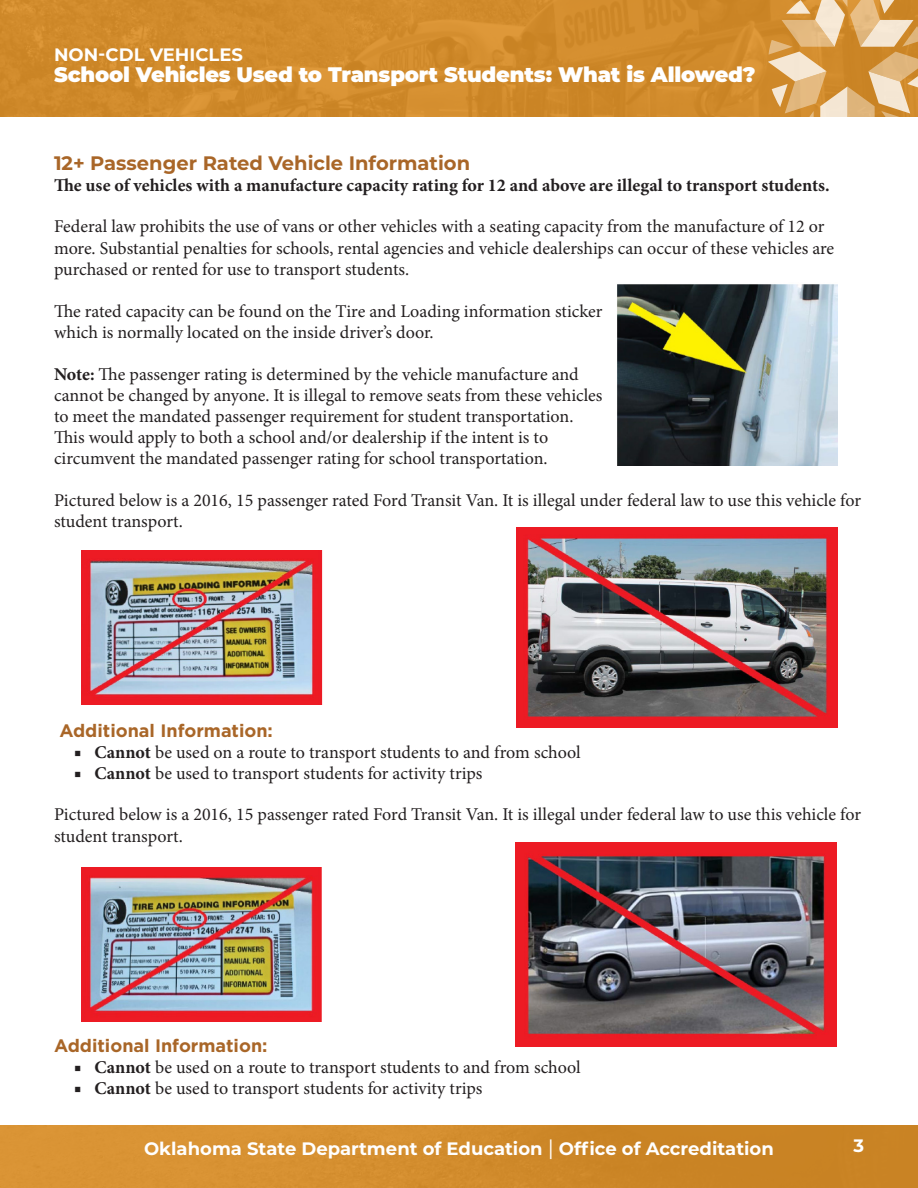
<style>
.page{position:relative;width:918px;height:1188px;background:#fff}
.page>*{position:absolute;margin:0;border:0;box-sizing:border-box;transform-origin:0 0}
.t1{font:900 21px "Montserrat";letter-spacing:-.01em;color:#fff}
.Header_2{font:700 19.5px "Montserrat";color:#a96628}
.Body{font:18px/21px "Minion Pro";letter-spacing:-.005em;color:#231f20}
.Body-2{font:700 18px "Minion Pro";color:#231f20}
.t2{font:700 18px "Montserrat";color:#fff}
.t3{font:700 18px "Gotham";color:#a96628}
.s1{font-weight:700}
.s2{font-weight:400;font-size:21px}
</style>
<div class="page">
<div style="left:0;top:1125px;width:918px;height:63px;background:#d28c2d"></div>
<div style="left:0;top:0;width:918px;height:117px;background:#d18b2b"></div>
<svg style="left:768px;top:0;width:150px;height:117px"></svg>
<img style="left:81px;top:550px;width:242px;height:154px">
<img style="left:517px;top:527px;width:321px;height:200px">
<img style="left:617px;top:284px;width:221px;height:181px">
<img style="left:81px;top:868px;width:240px;height:153px">
<img style="left:515px;top:842px;width:322px;height:204px">
<h1 class="t2" style="left:54px;top:41px;width:190px">NON-CDL VEHICLES</h1>
<h1 class="t1" style="left:54px;top:58px;width:703px">School Vehicles Used to Transport Students: What is Allowed?</h1>
<h2 class="Header_2" style="left:54px;top:149px;width:418px">12+ Passenger Rated Vehicle Information</h2>
<p class="Body-2" style="left:54px;top:172px;width:777px">The use of vehicles with a manufacture capacity rating for 12 and above are illegal to transport students.</p>
<p class="Body" style="left:54px;top:216px;width:782px">Federal law prohibits the use of vans or other vehicles with a seating capacity from the manufacture of 12 or more. Substantial penalties for schools, rental agencies and vehicle dealerships can occur of these vehicles are purchased or rented for use to transport students.</p>
<p class="Body" style="left:54px;top:300px;width:550px">The rated capacity can be found on the Tire and Loading information sticker which is normally located on the inside driver’s door.</p>
<p class="Body" style="left:54px;top:363px;width:550px"><span class="s1">Note:</span> The passenger rating is determined by the vehicle manufacture and cannot be changed by anyone. It is illegal to remove seats from these vehicles to meet the mandated passenger requirement for student transportation.<br>This would apply to both a school and/or dealership if the intent is to circumvent the mandated passenger rating for school transportation.</p>
<p class="Body" style="left:54px;top:489px;width:809px">Pictured below is a 2016, 15 passenger rated Ford Transit Van. It is illegal under federal law to use this vehicle for student transport.</p>
<h3 class="t3" style="left:59px;top:718px;width:215px">Additional Information:</h3>
<p class="Body" style="left:74px;top:741px;width:508px">■ <span class="s1">Cannot</span> be used on a route to transport students to and from school</p>
<p class="Body" style="left:74px;top:762px;width:410px">■ <span class="s1">Cannot</span> be used to transport students for activity trips</p>
<p class="Body" style="left:54px;top:804px;width:809px">Pictured below is a 2016, 15 passenger rated Ford Transit Van. It is illegal under federal law to use this vehicle for student transport.</p>
<h3 class="t3" style="left:54px;top:1033px;width:215px">Additional Information:</h3>
<p class="Body" style="left:74px;top:1056px;width:508px">■ <span class="s1">Cannot</span> be used on a route to transport students to and from school</p>
<p class="Body" style="left:74px;top:1077px;width:410px">■ <span class="s1">Cannot</span> be used to transport students for activity trips</p>
<p class="t2" style="left:144px;top:1135px;width:631px">Oklahoma State Department of Education <span class="s2">|</span> Office of Accreditation</p>
<p class="t2" style="left:853px;top:1132px;width:12px">3</p>
</div>
